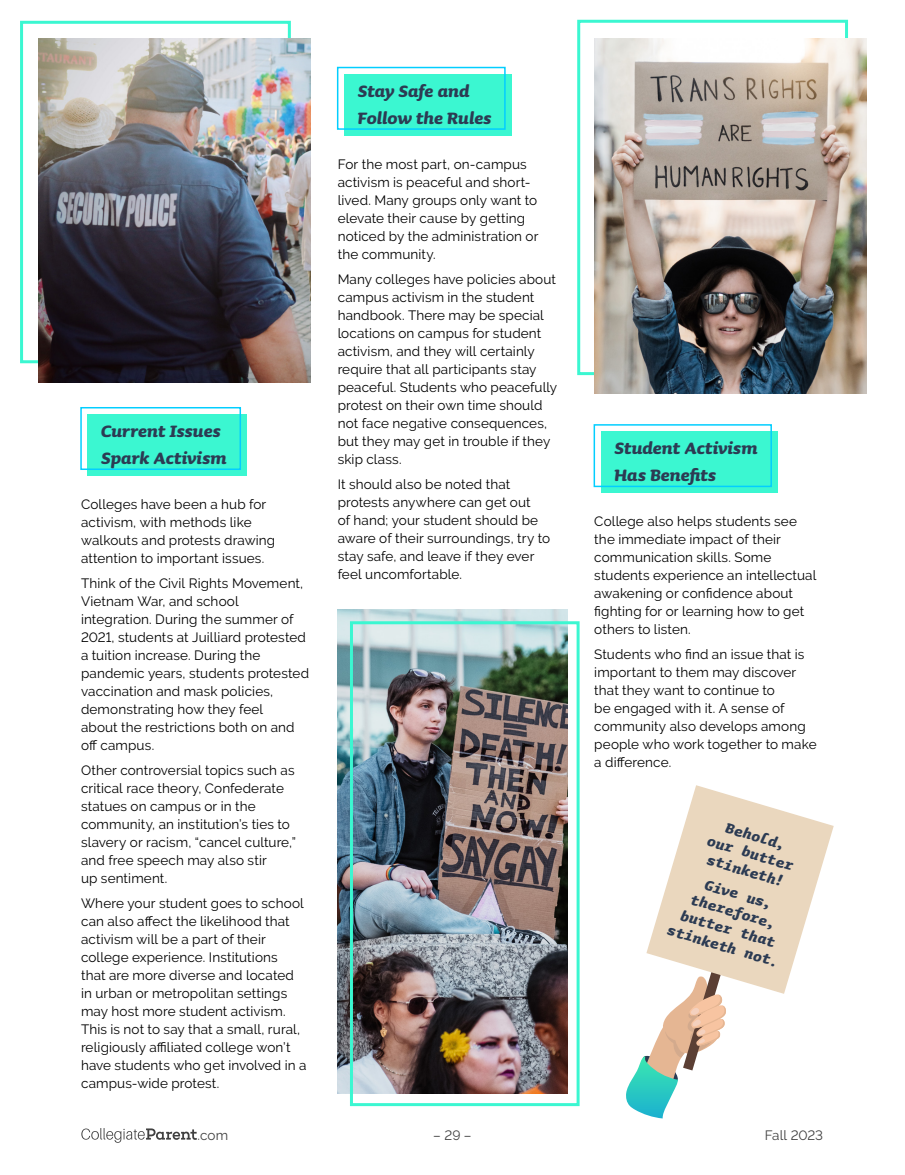
<style>
.page{position:relative;width:905px;height:1175px;background:#fff}
.page>*{position:absolute;margin:0;border:0;box-sizing:border-box;transform-origin:0 0}
.H2___Protest_Head{font:italic 700 21px/27px "Sauna Pro";color:#2c3b53}
.P___Article_Text_Raleway{font:italic 700 18px/18px "Sauna Mono Pro";color:#2c3b53;text-align:center}
.P___Article_Text_Raleway-2{font:13.5px/18px "Raleway";letter-spacing:.01em;color:#000}
.t1{font:13.5px "Raleway";color:#404040}
</style>
<div class="page">
<div style="left:20px;top:21px;width:271px;height:342px;border:3px solid #3bf7d1"></div>
<div style="left:577px;top:20px;width:271px;height:355px;border:3px solid #3bf7d1"></div>
<img style="left:594px;top:38px;width:272px;height:356px">
<img style="left:38px;top:38px;width:272px;height:344px">
<img style="left:338px;top:609px;width:229px;height:485px">
<div style="left:350px;top:621px;width:229px;height:485px;border:3px solid #3bf7d1"></div>
<div style="left:88px;top:414px;width:159px;height:62px;background:#3bf7d1"></div>
<div style="left:80px;top:407px;width:161px;height:63px;border:2px solid #02ceff"></div>
<div style="left:344px;top:74px;width:167px;height:62px;background:#3bf7d1"></div>
<div style="left:337px;top:67px;width:168px;height:63px;border:2px solid #02ceff"></div>
<div style="left:601px;top:431px;width:177px;height:62px;background:#3bf7d1"></div>
<div style="left:593px;top:424px;width:179px;height:63px;border:2px solid #02ceff"></div>
<svg style="left:626px;top:785px;width:208px;height:334px"></svg>
<svg style="left:81px;top:1128px;width:116px;height:15px"></svg>
<h2 class="H2___Protest_Head" style="left:101px;top:417px;width:127px">Current Issues<br>Spark Activism</h2>
<p class="P___Article_Text_Raleway-2" style="left:81px;top:495px;width:196px">Colleges have been a hub for activism, with methods like walkouts and protests drawing attention to important issues.</p>
<p class="P___Article_Text_Raleway-2" style="left:81px;top:574px;width:229px">Think of the Civil Rights Movement,<br>Vietnam War, and school integration. During the summer of<br>2021, students at Juilliard protested a tuition increase. During the pandemic years, students protested vaccination and mask policies, demonstrating how they feel<br>about the restrictions both on and off campus.</p>
<p class="P___Article_Text_Raleway-2" style="left:81px;top:761px;width:216px">Other controversial topics such as critical race theory, Confederate statues on campus or in the community, an institution’s ties to slavery or racism, “cancel culture,” and free speech may also stir<br>up sentiment.</p>
<p class="P___Article_Text_Raleway-2" style="left:81px;top:894px;width:227px">Where your student goes to school can also affect the likelihood that activism will be a part of their college experience. Institutions<br>that are more diverse and located in urban or metropolitan settings may host more student activism.<br>This is not to say that a small, rural, religiously affiliated college won’t have students who get involved in a campus-wide protest.</p>
<h2 class="H2___Protest_Head" style="left:358px;top:77px;width:135px">Stay Safe and<br>Follow the Rules</h2>
<p class="P___Article_Text_Raleway-2" style="left:338px;top:155px;width:202px">For the most part, on-campus activism is peaceful and short&shy;lived. Many groups only want to elevate their cause by getting noticed by the administration or the community.</p>
<p class="P___Article_Text_Raleway-2" style="left:338px;top:270px;width:221px">Many colleges have policies about campus activism in the student handbook. There may be special locations on campus for student activism, and they will certainly require that all participants stay peaceful. Students who peacefully protest on their own time should not face negative consequences, but they may get in trouble if they skip class.</p>
<p class="P___Article_Text_Raleway-2" style="left:338px;top:475px;width:214px">It should also be noted that protests anywhere can get out<br>of hand; your student should be aware of their surroundings, try to stay safe, and leave if they ever feel uncomfortable.</p>
<h2 class="H2___Protest_Head" style="left:614px;top:434px;width:145px">Student Activism<br>Has Benefits</h2>
<p class="P___Article_Text_Raleway-2" style="left:594px;top:512px;width:223px">College also helps students see the immediate impact of their communication skills. Some students experience an intellectual awakening or confidence about fighting for or learning how to get others to listen.</p>
<p class="P___Article_Text_Raleway-2" style="left:594px;top:645px;width:224px">Students who find an issue that is important to them may discover that they want to continue to<br>be engaged with it. A sense of community also develops among people who work together to make a difference.</p>
<p class="P___Article_Text_Raleway" style="left:715px;top:814px;width:91px;rotate:17deg">Behold, our butter stinketh!</p>
<p class="P___Article_Text_Raleway" style="left:686px;top:868px;width:117px;rotate:17deg">Give us, therefore, butter that stinketh not.</p>
<p class="t1" style="left:198px;top:1127px;width:32px">.com</p>
<p class="t1" style="left:433px;top:1127px;width:40px">– 29 –</p>
<p class="t1" style="left:765px;top:1127px;width:60px">Fall 2023</p>
</div>
